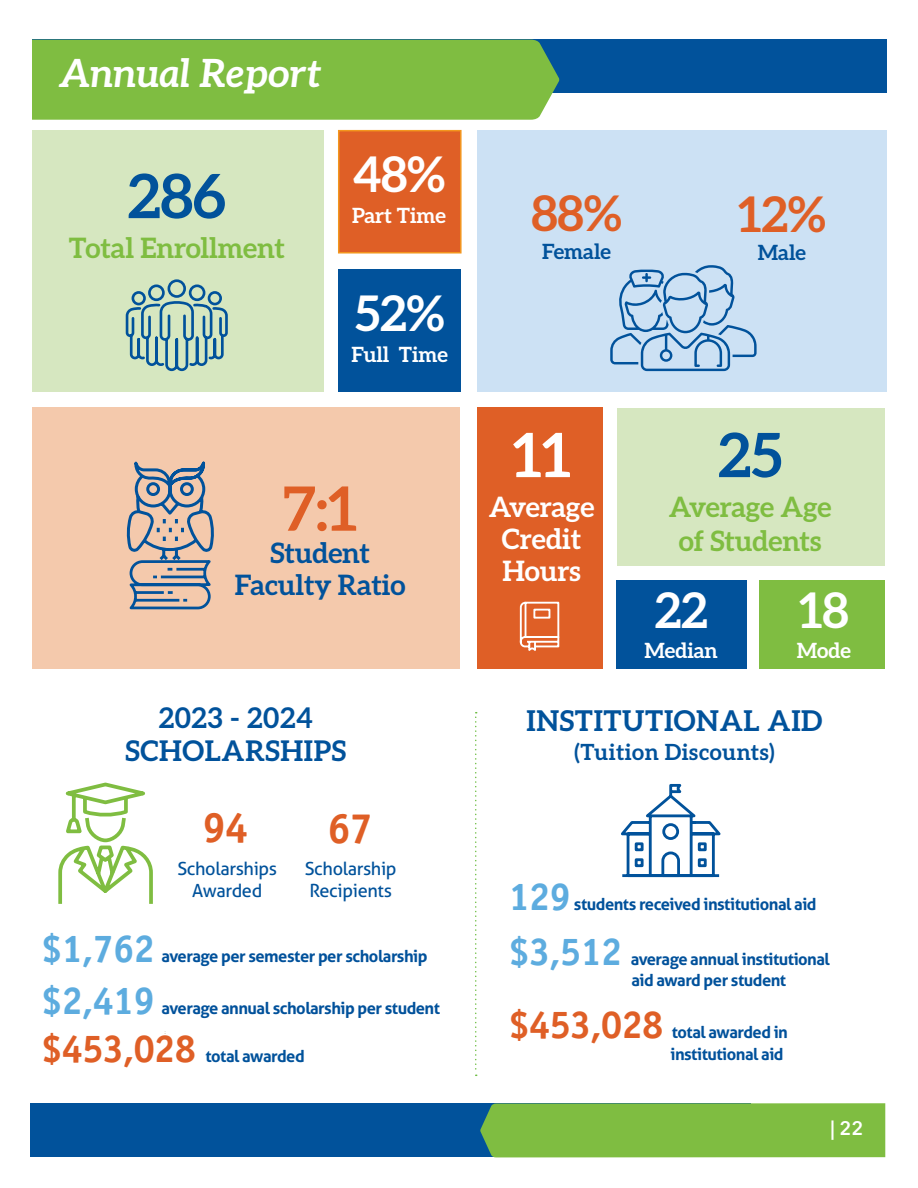
<style>
.page{position:relative;width:918px;height:1188px;background:#fff}
.page>*{position:absolute;margin:0;border:0;box-sizing:border-box;transform-origin:0 0}
.t1{font:700 61.2px "Aleo";color:#01529b}
.t2{font:700 61.2px "Aleo";color:#df5f26}
.t3{font:700 61.2px "Aleo";color:#fff}
.t4{font:700 49.2px "Aleo";letter-spacing:-.005em;color:#fff}
.t5{font:700 49.2px "Aleo";color:#df5f26}
.t6{font:700 42.6px "Officina Serif Std";color:#df5f26}
.t7{font:700 39px "Officina Serif Std";letter-spacing:-.03em;color:#5dacdf}
.t8{font:700 39px "Officina Serif Std";letter-spacing:-.03em;color:#df5f26}
.t9{font:italic 700 38.85px "Aleo";color:#fff}
.t10{font:700 28.65px "Aleo";letter-spacing:.02em;color:#01529b}
.t11{font:700 28.5px/33px "Aleo";letter-spacing:.02em;color:#01529b;text-align:center}
.t12{font:700 28.2px/33.8px "Aleo";letter-spacing:-.005em;color:#7fbd41;text-align:center}
.t13{font:700 28.2px/32.2px "Aleo";letter-spacing:-.005em;color:#01529b;text-align:center}
.t14{font:700 28.2px/32.2px "Aleo";letter-spacing:-.005em;color:#fff;text-align:center}
.t15{font:700 22.35px "Aleo";letter-spacing:.02em;color:#01529b}
.t16{font:700 21px "Aleo";letter-spacing:-.005em;color:#fff}
.t17{font:700 21px "Aleo";letter-spacing:-.005em;color:#01529b}
.t18{font:600 19.35px "Avenir Next LT Pro";color:#fff}
.t19{font:18.15px/21.8px "Aller";letter-spacing:-.02em;color:#01529b;text-align:center}
.t20{font:700 16.5px/21px "Aller";letter-spacing:-.03em;color:#01519b}
.t21{font:700 16.5px "Aller";letter-spacing:-.03em;color:#01529b}
</style>
<div class="page">
<div style="left:477px;top:131px;width:410px;height:261px;background:#cce1f4"></div>
<div style="left:32px;top:40px;width:855px;height:53px;background:#01529b"></div>
<div style="left:32px;top:40px;width:527px;height:80px;background:#7fbd41"></div>
<div style="left:32px;top:131px;width:291px;height:261px;background:#d6e7c0"></div>
<div style="left:338px;top:130px;width:124px;height:124px;background:#df5f26;border:2px solid #f3961e"></div>
<div style="left:339px;top:270px;width:122px;height:122px;background:#01529b"></div>
<svg style="left:610px;top:265px;width:147px;height:106px"></svg>
<div style="left:33px;top:408px;width:427px;height:261px;background:#f4c9ac"></div>
<div style="left:618px;top:408px;width:267px;height:157px;background:#d6e7c0"></div>
<div style="left:616px;top:581px;width:131px;height:88px;background:#01529b"></div>
<div style="left:759px;top:581px;width:125px;height:88px;background:#7fbd41"></div>
<div style="left:477px;top:408px;width:126px;height:261px;background:#df5f26"></div>
<svg style="left:519px;top:601px;width:41px;height:50px"></svg>
<svg style="left:126px;top:461px;width:88px;height:149px"></svg>
<svg style="left:475px;top:712px;width:2px;height:364px"></svg>
<svg style="left:58px;top:782px;width:95px;height:122px"></svg>
<svg style="left:621px;top:784px;width:100px;height:94px"></svg>
<svg style="left:125px;top:279px;width:103px;height:93px"></svg>
<div style="left:30px;top:1104px;width:721px;height:53px;background:#01529b"></div>
<div style="left:480px;top:1103px;width:405px;height:54px;background:#7fbd41"></div>
<h3 class="t9" style="left:58px;top:51px;width:265px">Annual Report</h3>
<h1 class="t1" style="left:128px;top:161px;width:100px">286</h1>
<h3 class="t12" style="left:69px;top:230px;width:218px">Total Enrollment</h3>
<h2 class="t4" style="left:353px;top:146px;width:94px">48%</h2>
<p class="t16" style="left:352px;top:203px;width:95px">Part Time</p>
<h2 class="t4" style="left:355px;top:285px;width:91px">52%</h2>
<p class="t16" style="left:352px;top:342px;width:98px">Full Time</p>
<h1 class="t2" style="left:283px;top:473px;width:75px">7:1</h1>
<h3 class="t13" style="left:235px;top:536px;width:172px">Student<br>Faculty Ratio</h3>
<h3 class="t11" style="left:125px;top:701px;width:222px">2023 - 2024<br>SCHOLARSHIPS</h3>
<h3 class="t6" style="left:202px;top:801px;width:48px">94</h3>
<h3 class="t6" style="left:327px;top:802px;width:48px">67</h3>
<p class="t19" style="left:177px;top:858px;width:101px">Scholarships<br>Awarded</p>
<p class="t19" style="left:305px;top:857px;width:93px;text-align:left">Scholarship<br>Recipients</p>
<h3 class="t7" style="left:41px;top:924px;width:116px">$1,762</h3>
<p class="t20" style="left:162px;top:945px;width:268px">average per semester per scholarship</p>
<h3 class="t7" style="left:41px;top:976px;width:116px">$2,419</h3>
<p class="t20" style="left:162px;top:998px;width:280px">average annual scholarship per student</p>
<h3 class="t8" style="left:41px;top:1024px;width:157px">$453,028</h3>
<p class="t21" style="left:205px;top:1045px;width:101px">total awarded</p>
<h2 class="t5" style="left:532px;top:185px;width:92px">88%</h2>
<p class="t17" style="left:542px;top:239px;width:70px">Female</p>
<h2 class="t5" style="left:738px;top:186px;width:89px">12%</h2>
<p class="t17" style="left:758px;top:241px;width:50px">Male</p>
<h1 class="t3" style="left:512px;top:420px;width:60px">11</h1>
<h3 class="t14" style="left:489px;top:490px;width:107px">Average<br>Credit<br>Hours</h3>
<h1 class="t1" style="left:718px;top:420px;width:66px">25</h1>
<h3 class="t12" style="left:669px;top:489px;width:164px">Average Age of Students</h3>
<h2 class="t4" style="left:655px;top:581px;width:55px">22</h2>
<p class="t16" style="left:644px;top:638px;width:75px">Median</p>
<h2 class="t4" style="left:799px;top:581px;width:51px">18</h2>
<p class="t16" style="left:797px;top:638px;width:56px">Mode</p>
<h3 class="t10" style="left:527px;top:704px;width:297px">INSTITUTIONAL AID</h3>
<h3 class="t15" style="left:575px;top:739px;width:202px">(Tuition Discounts)</h3>
<h3 class="t7" style="left:508px;top:872px;width:64px">129</h3>
<p class="t20" style="left:574px;top:893px;width:244px">students received institutional aid</p>
<h3 class="t7" style="left:508px;top:927px;width:116px">$3,512</h3>
<p class="t20" style="left:631px;top:948px;width:201px">average annual institutional aid award per student</p>
<h3 class="t8" style="left:508px;top:1000px;width:157px">$453,028</h3>
<p class="t20" style="left:670px;top:1020px;width:119px;line-height:22.5px">total awarded in institutional aid</p>
<p class="t18" style="left:830px;top:1117px;width:34px">| 22</p>
</div>
